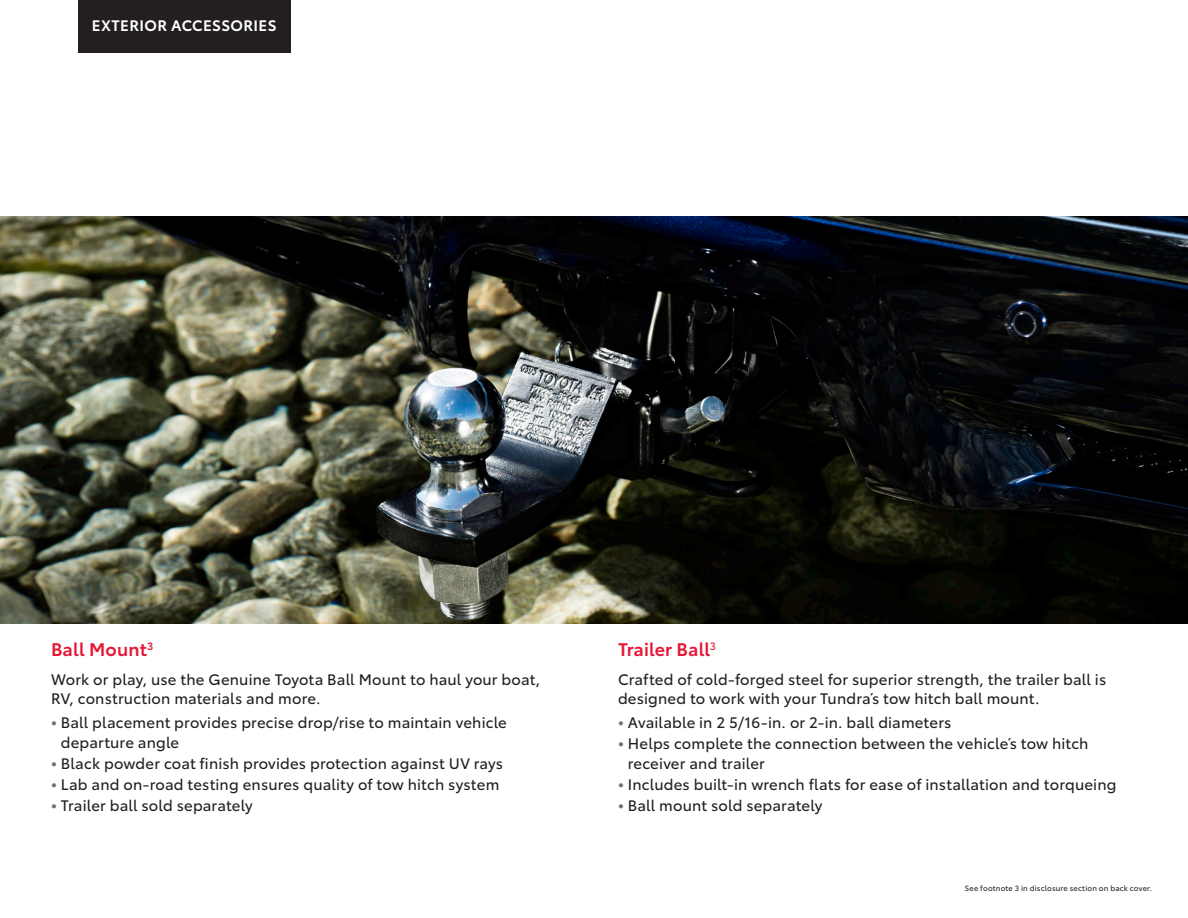
<style>
.page{position:relative;width:1188px;height:918px;background:#fff}
.page>*{position:absolute;margin:0;border:0;box-sizing:border-box;transform-origin:0 0}
._2019_Product_Name_12pt_Semibld{font:600 18px "Toyota Type";letter-spacing:.01em;color:#e51836}
._2019_BODY_COPY{font:15px/19.5px "Toyota Type";letter-spacing:.01em;color:#231f20}
.t1{font:600 15px "Toyota Type";letter-spacing:.025em;color:#fff}
._2019_Disclaimer_Copy_5pt_Reg{font:7.5px "Toyota Type";letter-spacing:.025em;color:#231f20}
.s1{font-weight:700;color:#717074}
</style>
<div class="page">
<img style="left:0;top:216px;width:1188px;height:408px">
<div style="left:78px;top:0;width:212px;height:52px;background:#231f20"></div>
<p class="t1" style="left:92px;top:14px;width:186px">EXTERIOR ACCESSORIES</p>
<p class="_2019_Product_Name_12pt_Semibld" style="left:51px;top:636px;width:104px">Ball Mount<sup>3</sup></p>
<p class="_2019_BODY_COPY" style="left:51px;top:668px;width:491px">Work or play, use the Genuine Toyota Ball Mount to haul your boat,<br>RV, construction materials and more.</p>
<p class="_2019_BODY_COPY" style="left:61px;top:712px;width:448px;text-indent:-10px"><span class="s1">•</span> Ball placement provides precise drop/rise to maintain vehicle departure angle</p>
<p class="_2019_BODY_COPY" style="left:51px;top:752px;width:454px"><span class="s1">•</span> Black powder coat finish provides protection against UV rays</p>
<p class="_2019_BODY_COPY" style="left:51px;top:773px;width:450px"><span class="s1">•</span> Lab and on-road testing ensures quality of tow hitch system</p>
<p class="_2019_BODY_COPY" style="left:51px;top:794px;width:203px"><span class="s1">•</span> Trailer ball sold separately</p>
<p class="_2019_Product_Name_12pt_Semibld" style="left:618px;top:636px;width:99px">Trailer Ball<sup>3</sup></p>
<p class="_2019_BODY_COPY" style="left:618px;top:668px;width:490px">Crafted of cold-forged steel for superior strength, the trailer ball is designed to work with your Tundra΄s tow hitch ball mount.</p>
<p class="_2019_BODY_COPY" style="left:618px;top:712px;width:335px"><span class="s1">•</span> Available in 2 5/16-in. or 2-in. ball diameters</p>
<p class="_2019_BODY_COPY" style="left:628px;top:733px;width:462px;text-indent:-10px"><span class="s1">•</span> Helps complete the connection between the vehicle΄s tow hitch receiver and trailer</p>
<p class="_2019_BODY_COPY" style="left:618px;top:773px;width:500px"><span class="s1">•</span> Includes built-in wrench flats for ease of installation and torqueing</p>
<p class="_2019_BODY_COPY" style="left:618px;top:794px;width:206px"><span class="s1">•</span> Ball mount sold separately</p>
<p class="_2019_Disclaimer_Copy_5pt_Reg" style="left:965px;top:883px;width:189px">See footnote 3 in disclosure section on back cover.</p>
</div>
